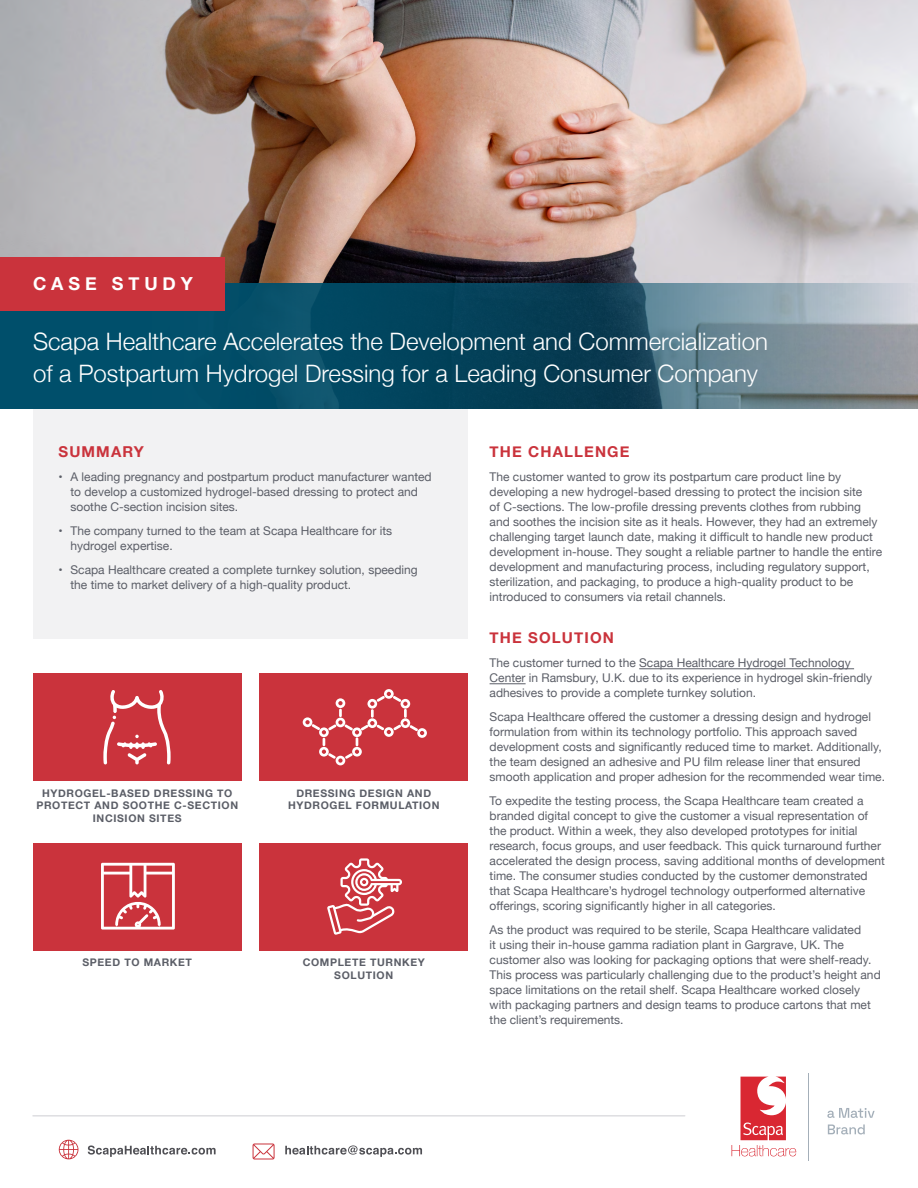
<style>
.page{position:relative;width:918px;height:1188px;background:#fff}
.page>*{position:absolute;margin:0;border:0;box-sizing:border-box;transform-origin:0 0}
.t1{font:300 24px/31.5px "Helvetica Neue";color:#fff}
.t2{font:700 18px "Helvetica Neue";letter-spacing:.275em;color:#fff}
.t3{font:700 15px "Helvetica Neue";letter-spacing:.075em;color:#ca333c}
.t4{font:12px/15px "Helvetica Neue";color:#5b5e67}
.t5{font:700 10.5px/12.6px "Helvetica Neue";letter-spacing:.06em;color:#5b5e67;text-align:center}
</style>
<div class="page">
<div style="left:33px;top:392px;width:435px;height:247px;background:#f2f2f3"></div>
<img style="left:0;top:0;width:918px;height:284px">
<svg style="left:0;top:284px;width:918px;height:125px;background:#2c5f74"></svg>
<div style="left:0;top:257px;width:224px;height:53px;background:#ca333c"></div>
<hr style="left:639px;top:668px;width:215px;height:1px;background:#5b5e67">
<hr style="left:490px;top:683px;width:36px;height:1px;background:#5b5e67">
<svg style="left:88px;top:1145px;width:128px;height:12px"></svg>
<svg style="left:59px;top:1140px;width:19px;height:19px"></svg>
<svg style="left:285px;top:1145px;width:137px;height:12px"></svg>
<svg style="left:253px;top:1143px;width:22px;height:17px"></svg>
<div style="left:33px;top:674px;width:209px;height:107px;background:#ca333c"></div>
<div style="left:33px;top:843px;width:209px;height:107px;background:#ca333c"></div>
<div style="left:260px;top:674px;width:208px;height:107px;background:#ca333c"></div>
<div style="left:260px;top:843px;width:208px;height:107px;background:#ca333c"></div>
<svg style="left:732px;top:1077px;width:64px;height:79px"></svg>
<hr style="left:808px;top:1073px;width:1px;height:87px;background:#a4afb9">
<svg style="left:828px;top:1124px;width:37px;height:10px"></svg>
<svg style="left:827px;top:1108px;width:48px;height:10px"></svg>
<hr style="left:33px;top:1115px;width:652px;height:2px;background:#dedee1">
<svg style="left:327px;top:858px;width:75px;height:77px"></svg>
<svg style="left:101px;top:863px;width:74px;height:67px"></svg>
<svg style="left:103px;top:690px;width:68px;height:74px"></svg>
<svg style="left:303px;top:689px;width:124px;height:76px"></svg>
<h2 class="t2" style="left:33px;top:270px;width:161px">CASE STUDY</h2>
<h1 class="t1" style="left:33px;top:324px;width:736px">Scapa Healthcare Accelerates the Development and Commercialization of a Postpartum Hydrogel Dressing for a Leading Consumer Company</h1>
<p class="t3" style="left:58px;top:440px;width:87px">SUMMARY</p>
<p class="t4" style="left:70px;top:470px;width:363px;text-indent:-12px">• A leading pregnancy and postpartum product manufacturer wanted to develop a customized hydrogel-based dressing to protect and soothe C-section incision sites.</p>
<p class="t4" style="left:70px;top:524px;width:323px;text-indent:-12px">• The company turned to the team at Scapa Healthcare for its hydrogel expertise.</p>
<p class="t4" style="left:70px;top:563px;width:349px;text-indent:-12px">• Scapa Healthcare created a complete turnkey solution, speeding the time to market delivery of a high-quality product.</p>
<p class="t5" style="left:36px;top:787px;width:203px">HYDROGEL-BASED DRESSING TO<br>PROTECT AND SOOTHE C-SECTION<br>INCISION SITES</p>
<p class="t5" style="left:288px;top:787px;width:153px">DRESSING DESIGN AND<br>HYDROGEL FORMULATION</p>
<p class="t5" style="left:82px;top:957px;width:111px">SPEED TO MARKET</p>
<p class="t5" style="left:303px;top:957px;width:124px">COMPLETE TURNKEY<br>SOLUTION</p>
<p class="t3" style="left:490px;top:440px;width:141px">THE CHALLENGE</p>
<p class="t4" style="left:490px;top:470px;width:394px">The customer wanted to grow its postpartum care product line by developing a new hydrogel-based dressing to protect the incision site<br>of C-sections. The low-profile dressing prevents clothes from rubbing and soothes the incision site as it heals. However, they had an extremely challenging target launch date, making it difficult to handle new product development in-house. They sought a reliable partner to handle the entire development and manufacturing process, including regulatory support, sterilization, and packaging, to produce a high-quality product to be introduced to consumers via retail channels.</p>
<p class="t3" style="left:490px;top:625px;width:126px">THE SOLUTION</p>
<p class="t4" style="left:490px;top:655px;width:384px">The customer turned to the Scapa Healthcare Hydrogel Technology<br>Center in Ramsbury, U.K. due to its experience in hydrogel skin-friendly adhesives to provide a complete turnkey solution.</p>
<p class="t4" style="left:490px;top:709px;width:397px">Scapa Healthcare offered the customer a dressing design and hydrogel formulation from within its technology portfolio. This approach saved development costs and significantly reduced time to market. Additionally, the team designed an adhesive and PU film release liner that ensured smooth application and proper adhesion for the recommended wear time.</p>
<p class="t4" style="left:490px;top:793px;width:397px">To expedite the testing process, the Scapa Healthcare team created a branded digital concept to give the customer a visual representation of the product. Within a week, they also developed prototypes for initial research, focus groups, and user feedback. This quick turnaround further accelerated the design process, saving additional months of development time. The consumer studies conducted by the customer demonstrated that Scapa Healthcare’s hydrogel technology outperformed alternative offerings, scoring significantly higher in all categories.</p>
<p class="t4" style="left:490px;top:922px;width:393px">As the product was required to be sterile, Scapa Healthcare validated<br>it using their in-house gamma radiation plant in Gargrave, UK. The customer also was looking for packaging options that were shelf-ready.<br>This process was particularly challenging due to the product’s height and space limitations on the retail shelf. Scapa Healthcare worked closely with packaging partners and design teams to produce cartons that met the client’s requirements.</p>
</div>
